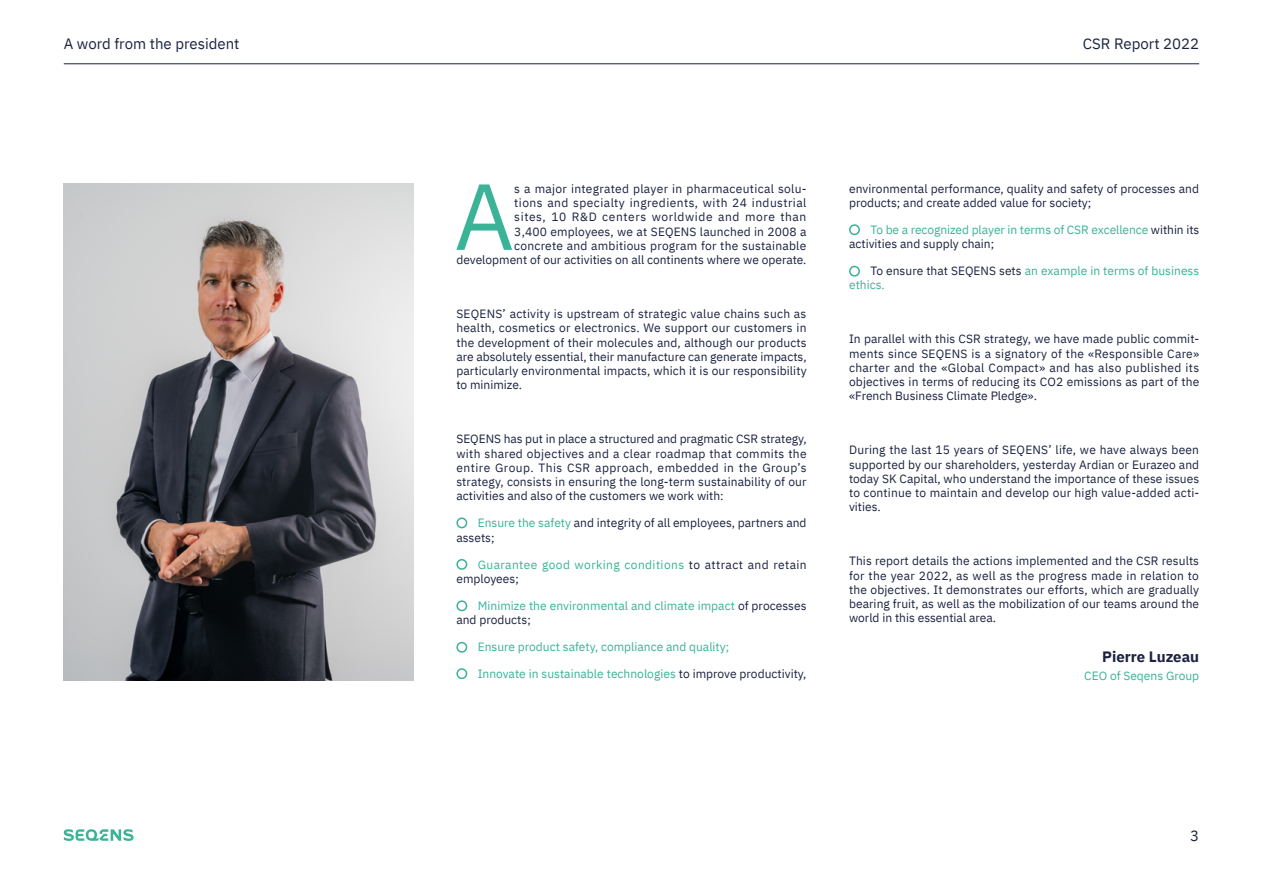
<style>
.page{position:relative;width:1263px;height:893px;background:#fff}
.page>*{position:absolute;margin:0;border:0;box-sizing:border-box;transform-origin:0 0}
.t1{font:93.6px "IBM Plex Sans";color:#3ab396}
.t2{font:15px "IBM Plex Sans";color:#1b2240}
.t3{font:700 15px "IBM Plex Sans";color:#1b2240}
.t4{font:15px "IBM Plex Sans";color:#1a2240}
.t5{font:12px/14.2px "IBM Plex Sans";letter-spacing:.005em;color:#1b2240;text-align:justify}
.t6{font:12px/14.2px "IBM Plex Sans";color:#3ab396}
.t7{font:12px/14.2px "IBM Plex Sans";letter-spacing:.035em;color:#3ab396}
.s1{color:#3ab396}
.s2{color:#1b2240}
</style>
<div class="page">
<hr style="left:64px;top:63px;width:1135px;height:1px;background:#1b2240">
<svg style="left:64px;top:829px;width:70px;height:12px"></svg>
<img style="left:64px;top:183px;width:350px;height:498px">
<div style="left:456px;top:517px;width:11px;height:11px;border:2px solid #3bb296;border-radius:50%"></div>
<div style="left:849px;top:266px;width:11px;height:11px;border:2px solid #3bb296;border-radius:50%"></div>
<div style="left:849px;top:224px;width:11px;height:11px;border:2px solid #3bb296;border-radius:50%"></div>
<div style="left:456px;top:559px;width:11px;height:11px;border:2px solid #3bb296;border-radius:50%"></div>
<div style="left:456px;top:600px;width:11px;height:11px;border:2px solid #3bb296;border-radius:50%"></div>
<div style="left:456px;top:642px;width:11px;height:11px;border:2px solid #3bb296;border-radius:50%"></div>
<div style="left:456px;top:668px;width:11px;height:11px;border:2px solid #3bb296;border-radius:50%"></div>
<p class="t2" style="left:64px;top:32px;width:177px">A word from the president</p>
<p class="t2" style="left:1083px;top:32px;width:118px">CSR Report 2022</p>
<p class="t5" style="left:456px;top:180px;width:352px;text-align:right">s a major integrated player in pharmaceutical solu-<br>tions and specialty ingredients, with 24 industrial<br>sites, 10 R&amp;D centers worldwide and more than<br>3,400 employees, we at SEQENS launched in 2008 a<br>concrete and ambitious program for the sustainable development of our activities on all continents where we operate.</p>
<h1 class="t1" style="left:454px;top:145px;width:62px">A</h1>
<p class="t5" style="left:456px;top:306px;width:352px">SEQENS’ activity is upstream of strategic value chains such as health, cosmetics or electronics. We support our customers in the development of their molecules and, although our products are absolutely essential, their manufacture can generate impacts, particularly environmental impacts, which it is our responsibility to minimize.</p>
<p class="t5" style="left:456px;top:431px;width:352px">SEQENS has put in place a structured and pragmatic CSR strategy, with shared objectives and a clear roadmap that commits the entire Group. This CSR approach, embedded in the Group’s strategy, consists in ensuring the long-term sustainability of our activities and also of the customers we work with:</p>
<p class="t5" style="left:456px;top:515px;width:352px;text-indent:21px"><span class="s1">Ensure the safety</span> and integrity of all employees, partners and assets;</p>
<p class="t7" style="left:456px;top:556px;width:352px;text-indent:21px">Guarantee good working conditions <span class="s2">to attract and retain employees;</span></p>
<p class="t6" style="left:456px;top:597px;width:352px;text-indent:21px">Minimize the environmental and climate impact <span class="s2">of processes and products;</span></p>
<p class="t6" style="left:478px;top:639px;width:253px">Ensure product safety, compliance and quality;</p>
<p class="t6" style="left:478px;top:666px;width:330px">Innovate in sustainable technologies <span class="s2">to improve productivity,</span></p>
<p class="t5" style="left:849px;top:180px;width:351px">environmental performance, quality and safety of processes and products; and create added value for society;</p>
<p class="t6" style="left:849px;top:222px;width:352px;text-indent:21px">To be a recognized player in terms of CSR excellence <span class="s2">within its activities and supply chain;</span></p>
<p class="t6" style="left:849px;top:263px;width:352px;text-indent:21px"><span class="s2">To ensure that SEQENS sets</span> an example in terms of business ethics.</p>
<p class="t5" style="left:849px;top:331px;width:352px">In parallel with this CSR strategy, we have made public commit&shy;ments since SEQENS is a signatory of the «Responsible Care» charter and the «Global Compact» and has also published its objectives in terms of reducing its CO2 emissions as part of the «French Business Climate Pledge».</p>
<p class="t5" style="left:849px;top:442px;width:352px">During the last 15 years of SEQENS’ life, we have always been supported by our shareholders, yesterday Ardian or Eurazeo and today SK Capital, who understand the importance of these issues to continue to maintain and develop our high value-added acti&shy;vities.</p>
<p class="t5" style="left:849px;top:553px;width:352px">This report details the actions implemented and the CSR results for the year 2022, as well as the progress made in relation to the objectives. It demonstrates our efforts, which are gradually bearing fruit, as well as the mobilization of our teams around the world in this essential area.</p>
<p class="t3" style="left:1102px;top:645px;width:98px">Pierre Luzeau</p>
<p class="t6" style="left:1084px;top:667px;width:116px">CEO of Seqens Group</p>
<p class="t4" style="left:1190px;top:824px;width:10px">3</p>
</div>
